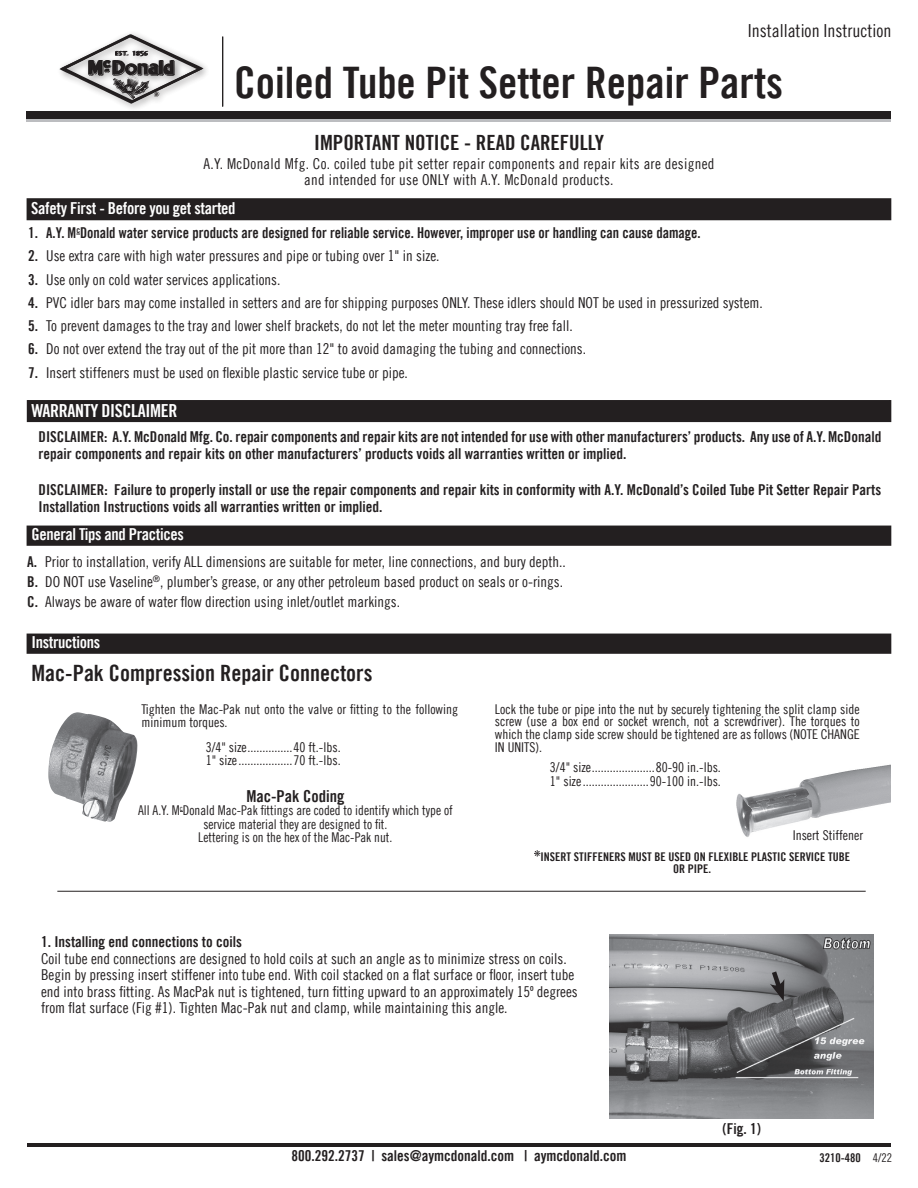
<style>
.page{position:relative;width:918px;height:1188px;background:#fff}
.page>*{position:absolute;margin:0;border:0;box-sizing:border-box;transform-origin:0 0}
.t1{font:43.5px "Trade Gothic LT Bold Cond Twenty";color:#231f20}
.t2{font:22.5px "Trade Gothic LT Bold Cond Twenty";color:#231f20}
.t3{font:21px "Trade Gothic LT Bold Cond Twenty";color:#231f20}
.t4{font:18px "Trade Gothic LT Cond Eighteen";color:#231f20}
.t5{font:18px "Trade Gothic LT Bold Cond Twenty";letter-spacing:-.02em;color:#fff}
.t6{font:16.5px "Trade Gothic LT Bold Cond Twenty";letter-spacing:-.02em;color:#fff}
.t7{font:16.5px "Trade Gothic LT Bold Cond Twenty";color:#231f20}
.t8{font:15px/16.5px "Trade Gothic LT Cond Eighteen";color:#231f20}
.t9{font:15px/16.5px "Trade Gothic LT Bold Cond Twenty";color:#231f20}
.t10{font:15px/16.5px "Trade Gothic LT Cond Eighteen";letter-spacing:.02em;color:#231f20;text-align:center}
.t11{font:13.5px/13.5px "Trade Gothic LT Cond Eighteen";color:#231f20}
.t12{font:12px/12px "Trade Gothic LT Bold Cond Twenty";color:#231f20;text-align:center}
.s1{font-family:"Trade Gothic LT Bold Cond Twenty"}
.s2{font-family:"Trade Gothic LT Cond Eighteen"}
</style>
<div class="page">
<hr style="left:28px;top:1144px;width:863px;height:3px;background:#231f20">
<hr style="left:57px;top:891px;width:809px;height:1px;background:#231f20">
<svg style="left:534px;top:850px;width:6px;height:7px"></svg>
<div style="left:28px;top:401px;width:863px;height:20px;background:#231f20"></div>
<div style="left:27px;top:400px;width:864px;height:22px;border:2px solid #231f20"></div>
<div style="left:27px;top:199px;width:864px;height:21px;background:#231f20"></div>
<div style="left:27px;top:198px;width:864px;height:22px;border:2px solid #231f20"></div>
<div style="left:27px;top:526px;width:864px;height:19px;background:#231f20"></div>
<div style="left:27px;top:526px;width:864px;height:20px;border:2px solid #231f20"></div>
<div style="left:27px;top:634px;width:864px;height:19px;background:#231f20"></div>
<div style="left:27px;top:634px;width:864px;height:20px;border:2px solid #231f20"></div>
<img style="left:48px;top:712px;width:90px;height:110px">
<img style="left:736px;top:764px;width:155px;height:73px">
<img style="left:609px;top:935px;width:264px;height:184px">
<svg style="left:768px;top:966px;width:17px;height:35px"></svg>
<svg style="left:26px;top:118px;width:864px;height:4px;background:#959598"></svg>
<div style="left:26px;top:111px;width:864px;height:7px;background:#231f20"></div>
<hr style="left:222px;top:37px;width:1px;height:70px;background:#231f20">
<img style="left:59px;top:33px;width:148px;height:76px">
<p class="t4" style="left:748px;top:20px;width:145px">Installation Instruction</p>
<h1 class="t1" style="left:234px;top:56px;width:551px">Coiled Tube Pit Setter Repair Parts</h1>
<h3 class="t3" style="left:314px;top:129px;width:292px">IMPORTANT NOTICE - READ CAREFULLY</h3>
<p class="t10" style="left:203px;top:155px;width:513px">A.Y. McDonald Mfg. Co. coiled tube pit setter repair components and repair kits are designed and intended for use ONLY with A.Y. McDonald products.</p>
<p class="t6" style="left:31px;top:198px;width:206px">Safety First - Before you get started</p>
<p class="t9" style="left:28px;top:224px;width:674px">1. A.Y. M<sup>c</sup>Donald water service products are designed for reliable service. However, improper use or handling can cause damage.</p>
<p class="t8" style="left:28px;top:248px;width:413px"><span class="s1">2.</span> Use extra care with high water pressures and pipe or tubing over 1" in size.</p>
<p class="t8" style="left:28px;top:271px;width:254px"><span class="s1">3.</span> Use only on cold water services applications.</p>
<p class="t8" style="left:28px;top:294px;width:736px"><span class="s1">4.</span> PVC idler bars may come installed in setters and are for shipping purposes ONLY. These idlers should NOT be used in pressurized system.</p>
<p class="t8" style="left:28px;top:317px;width:546px"><span class="s1">5.</span> To prevent damages to the tray and lower shelf brackets, do not let the meter mounting tray free fall.</p>
<p class="t8" style="left:28px;top:341px;width:559px"><span class="s1">6.</span> Do not over extend the tray out of the pit more than 12" to avoid damaging the tubing and connections.</p>
<p class="t8" style="left:28px;top:364px;width:381px"><span class="s1">7.</span> Insert stiffeners must be used on flexible plastic service tube or pipe.</p>
<p class="t5" style="left:32px;top:400px;width:147px">WARRANTY DISCLAIMER</p>
<p class="t9" style="left:39px;top:428px;width:844px">DISCLAIMER: A.Y. McDonald Mfg. Co. repair components and repair kits are not intended for use with other manufacturers’ products. Any use of A.Y. McDonald repair components and repair kits on other manufacturers’ products voids all warranties written or implied.</p>
<p class="t9" style="left:39px;top:482px;width:844px">DISCLAIMER: Failure to properly install or use the repair components and repair kits in conformity with A.Y. McDonald’s Coiled Tube Pit Setter Repair Parts<br>Installation Instructions voids all warranties written or implied.</p>
<p class="t6" style="left:32px;top:525px;width:154px">General Tips and Practices</p>
<p class="t8" style="left:27px;top:551px;width:540px;line-height:20.2px"><span class="s1">A.</span> Prior to installation, verify ALL dimensions are suitable for meter, line connections, and bury depth..<br><span class="s1">B.</span> DO NOT use Vaseline<sup>®</sup>, plumber’s grease, or any other petroleum based product on seals or o-rings.<br><span class="s1">C.</span> Always be aware of water flow direction using inlet/outlet markings.</p>
<p class="t6" style="left:32px;top:633px;width:70px">Instructions</p>
<h2 class="t2" style="left:32px;top:660px;width:343px">Mac-Pak Compression Repair Connectors</h2>
<p class="t11" style="left:141px;top:702px;width:318px">Tighten the Mac-Pak nut onto the valve or fitting to the following minimum torques.</p>
<p class="t11" style="left:206px;top:740px;width:136px">3/4" size...............40 ft.-lbs.<br>1" size..................70 ft.-lbs.</p>
<p class="t7" style="left:246px;top:786px;width:100px">Mac-Pak Coding</p>
<p class="t11" style="left:138px;top:803px;width:316px;text-align:center">All A.Y. M<sup>c</sup>Donald Mac-Pak fittings are coded to identify which type of service material they are designed to fit.<br>Lettering is on the hex of the Mac-Pak nut.</p>
<p class="t11" style="left:495px;top:702px;width:366px;line-height:12.8px;text-align:justify">Lock the tube or pipe into the nut by securely tightening the split clamp side screw (use a box end or socket wrench, not a screwdriver). The torques to which the clamp side screw should be tightened are as follows (NOTE CHANGE IN UNITS).</p>
<p class="t11" style="left:550px;top:761px;width:173px">3/4" size.....................80-90 in.-lbs.<br>1" size......................90-100 in.-lbs.</p>
<p class="t11" style="left:793px;top:829px;width:72px">Insert Stiffener</p>
<p class="t12" style="left:540px;top:851px;width:311px">INSERT STIFFENERS MUST BE USED ON FLEXIBLE PLASTIC SERVICE TUBE<br>OR PIPE.</p>
<p class="t9" style="left:41px;top:934px;width:202px">1. Installing end connections to coils</p>
<p class="t8" style="left:41px;top:950px;width:538px">Coil tube end connections are designed to hold coils at such an angle as to minimize stress on coils.<br>Begin by pressing insert stiffener into tube end. With coil stacked on a flat surface or floor, insert tube end into brass fitting. As MacPak nut is tightened, turn fitting upward to an approximately 15º degrees from flat surface (Fig #1). Tighten Mac-Pak nut and clamp, while maintaining this angle.</p>
<p class="t9" style="left:291px;top:1147px;width:337px">800.292.2737 | sales@aymcdonald.com | aymcdonald.com</p>
<p class="t9" style="left:723px;top:1120px;width:40px">(Fig. 1)</p>
<p class="t12" style="left:819px;top:1151px;width:74px">3210-480 <span class="s2">4/22</span></p>
</div>
